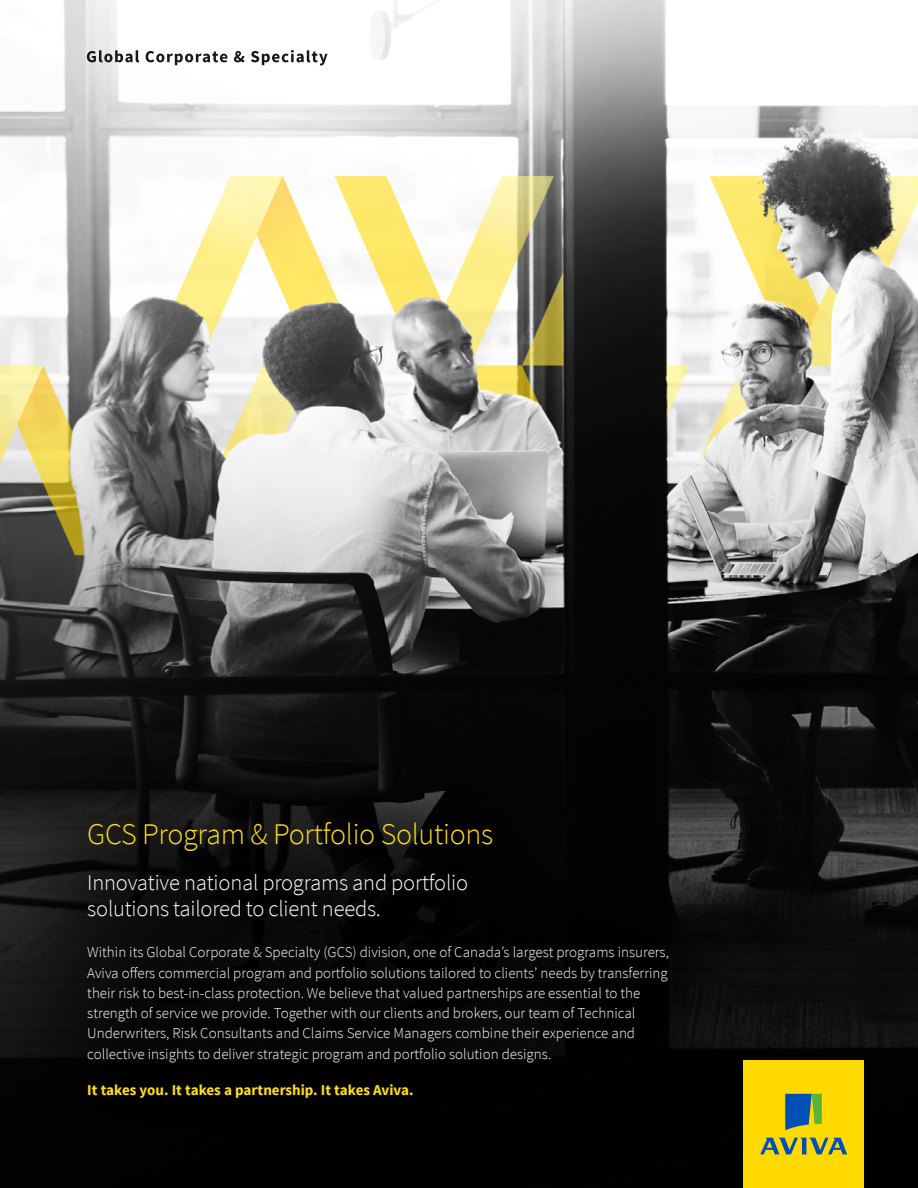
<style>
.page{position:relative;width:918px;height:1188px;background:#fff}
.page>*{position:absolute;margin:0;border:0;box-sizing:border-box;transform-origin:0 0}
.t1{font:300 30px "Source Sans Pro";letter-spacing:-.01em;color:#ffde15}
.t2{font:300 22.5px/25.5px "Source Sans Pro";letter-spacing:-.01em;color:#fff}
.t3{font:300 15px/20.2px "Source Sans Pro";color:#fff}
.t4{font:700 15px "Source Sans Pro";color:#ffde15}
</style>
<div class="page">
<img style="left:0;top:0;width:918px;height:1188px">
<div style="left:0;top:693px;width:796px;height:495px;background:#000;opacity:.75"></div>
<div style="left:743px;top:1060px;width:121px;height:128px;background:#ffd900"></div>
<svg style="left:760px;top:1138px;width:87px;height:16px"></svg>
<svg style="left:785px;top:1094px;width:37px;height:36px"></svg>
<svg style="left:87px;top:50px;width:52px;height:12px"></svg>
<svg style="left:146px;top:51px;width:81px;height:14px"></svg>
<svg style="left:234px;top:51px;width:11px;height:11px"></svg>
<svg style="left:251px;top:50px;width:77px;height:15px"></svg>
<h1 class="t1" style="left:87px;top:816px;width:408px">GCS Program &amp; Portfolio Solutions</h1>
<h2 class="t2" style="left:87px;top:870px;width:382px">Innovative national programs and portfolio solutions tailored to client needs.</h2>
<p class="t3" style="left:87px;top:942px;width:583px">Within its Global Corporate &amp; Specialty (GCS) division, one of Canada’s largest programs insurers, Aviva offers commercial program and portfolio solutions tailored to clients’ needs by transferring their risk to best-in-class protection. We believe that valued partnerships are essential to the strength of service we provide. Together with our clients and brokers, our team of Technical Underwriters, Risk Consultants and Claims Service Managers combine their experience and collective insights to deliver strategic program and portfolio solution designs.</p>
<p class="t4" style="left:87px;top:1080px;width:328px">It takes you. It takes a partnership. It takes Aviva.</p>
</div>
